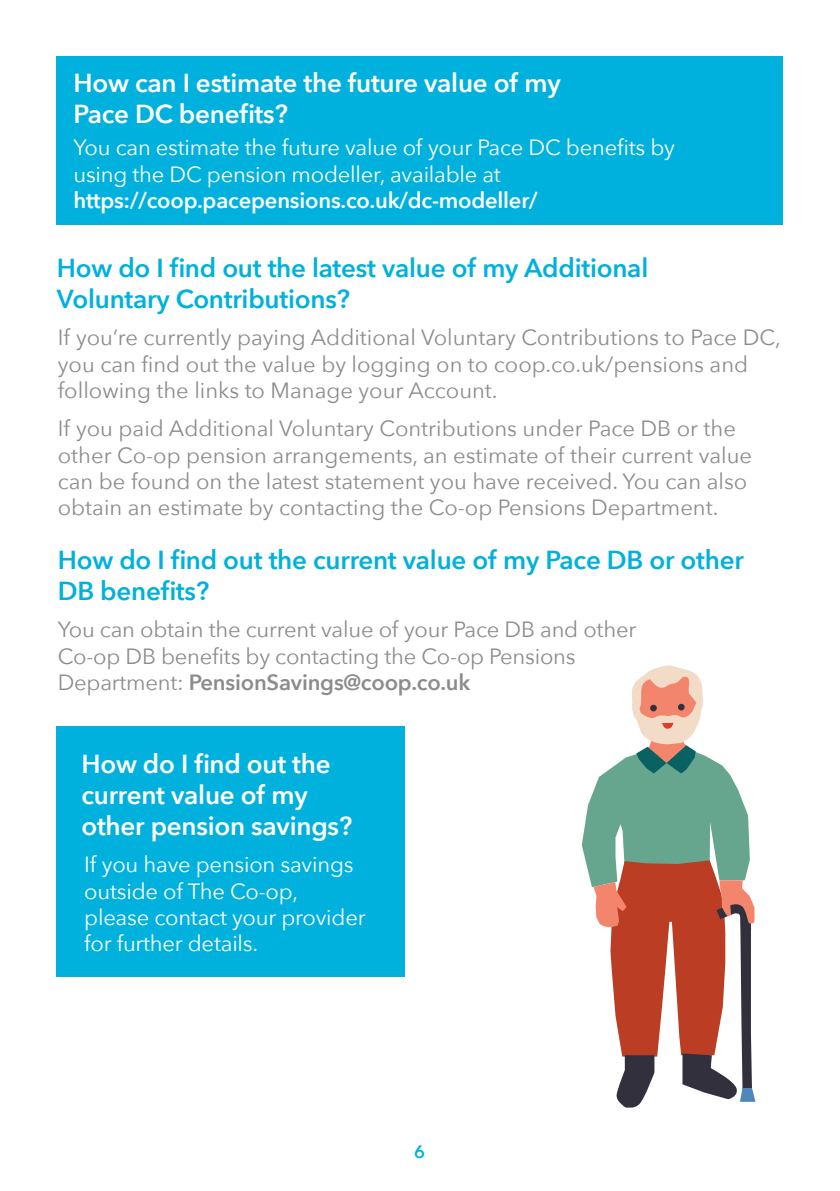
<style>
.page{position:relative;width:840px;height:1191px;background:#fff}
.page>*{position:absolute;margin:0;border:0;box-sizing:border-box;transform-origin:0 0}
.t1{font:600 26px/31.2px "Avenir Next";letter-spacing:-.01em;color:#00b1dd}
.t2{font:600 26px/31.2px "Avenir Next";letter-spacing:-.01em;color:#fff}
.t3{font:22px/26.4px "Avenir Next";color:#8c8c8b}
.t4{font:22px/26.4px "Avenir Next";letter-spacing:-.01em;color:#fff}
.t5{font:600 22px "Avenir Next";letter-spacing:-.01em;color:#fff}
.t6{font:600 18px "Avenir Next";color:#00b1dd}
.s1{font-weight:600}
</style>
<div class="page">
<div style="left:57px;top:726px;width:347px;height:251px;background:#00b1dd"></div>
<svg style="left:581px;top:665px;width:174px;height:443px"></svg>
<div style="left:56px;top:57px;width:726px;height:168px;background:#00b1dd"></div>
<p class="t2" style="left:73px;top:67px;width:488px">How can I estimate the future value of my<br>Pace DC benefits?</p>
<p class="t4" style="left:73px;top:134px;width:602px">You can estimate the future value of your Pace DC benefits by using the DC pension modeller, available at</p>
<p class="t5" style="left:73px;top:182px;width:465px">https://coop.pacepensions.co.uk/dc-modeller/</p>
<p class="t1" style="left:57px;top:252px;width:592px">How do I find out the latest value of my Additional<br>Voluntary Contributions?</p>
<p class="t3" style="left:58px;top:323px;width:724px">If you’re currently paying Additional Voluntary Contributions to Pace DC, you can find out the value by logging on to coop.co.uk/pensions and following the links to Manage your Account.</p>
<p class="t3" style="left:58px;top:414px;width:695px">If you paid Additional Voluntary Contributions under Pace DB or the other Co-op pension arrangements, an estimate of their current value can be found on the latest statement you have received. You can also obtain an estimate by contacting the Co-op Pensions Department.</p>
<p class="t1" style="left:58px;top:543px;width:687px">How do I find out the current value of my Pace DB or other<br>DB benefits?</p>
<p class="t3" style="left:58px;top:615px;width:579px">You can obtain the current value of your Pace DB and other<br>Co-op DB benefits by contacting the Co-op Pensions<br>Department: <span class="s1">PensionSavings@coop.co.uk</span></p>
<p class="t2" style="left:81px;top:747px;width:272px">How do I find out the current value of my other pension savings?</p>
<p class="t4" style="left:84px;top:850px;width:283px">If you have pension savings outside of The Co-op, please contact your provider for further details.</p>
<p class="t6" style="left:414px;top:1136px;width:12px">6</p>
</div>
